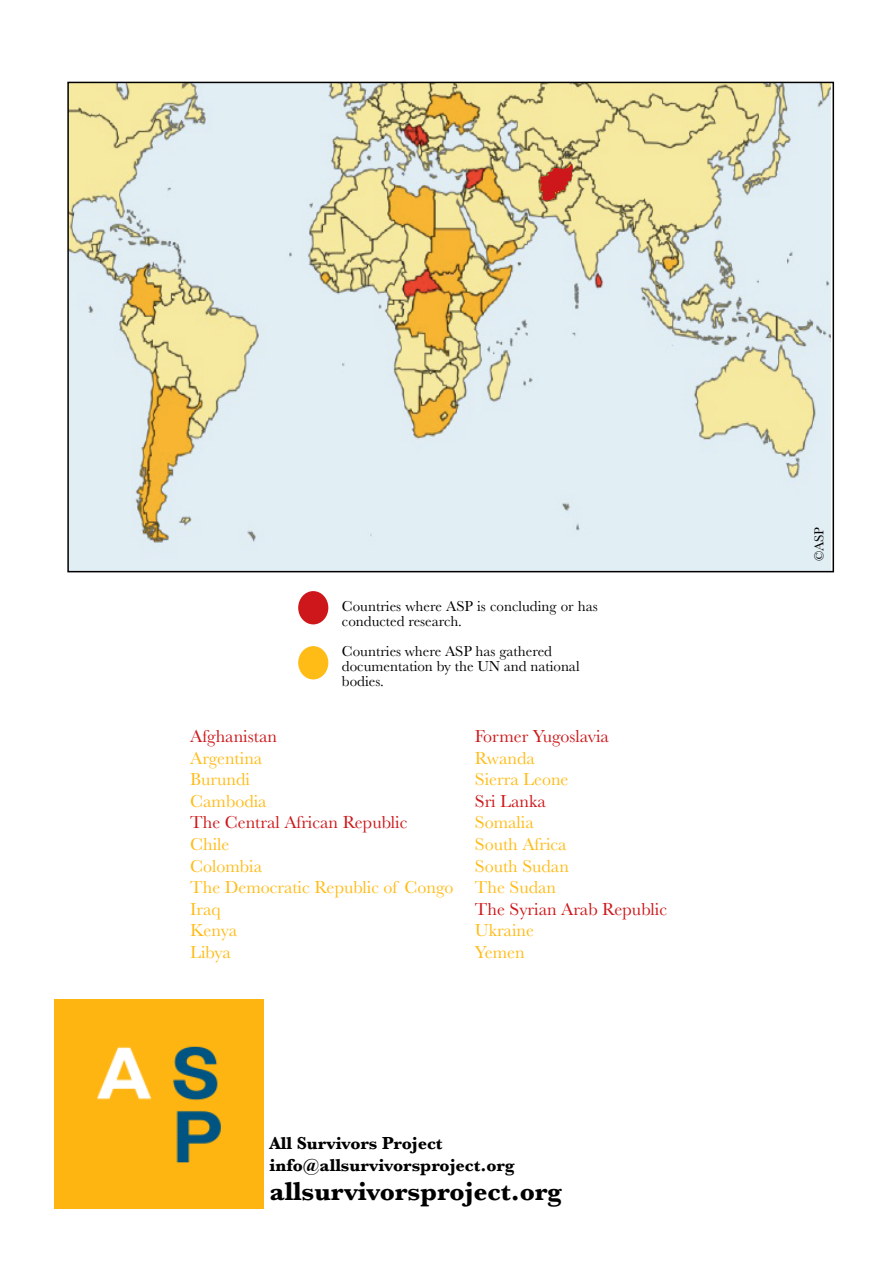
<style>
.page{position:relative;width:893px;height:1263px;background:#fff}
.page>*{position:absolute;margin:0;border:0;box-sizing:border-box;transform-origin:0 0}
.t1{font:700 27px "Baskerville";color:#000}
.t2{font:18px/21.6px "Baskerville";color:#ffbc17}
.t3{font:18px "Baskerville";color:#cd171a}
.t4{font:700 18px/21.6px "Baskerville";color:#000}
.t5{font:15px/15px "Baskerville";color:#000}
.t6{font:13.5px "Baskerville";color:#000}
</style>
<div class="page">
<img style="left:70px;top:85px;width:761px;height:484px">
<div style="left:298px;top:591px;width:30px;height:33px;background:#cd171a;border-radius:50%"></div>
<div style="left:298px;top:646px;width:30px;height:33px;background:#ffbc17;border-radius:50%"></div>
<img style="left:54px;top:999px;width:210px;height:210px">
<svg style="left:539px;top:164px;width:34px;height:38px"></svg>
<p class="t5" style="left:342px;top:599px;width:257px">Countries where ASP is concluding or has conducted research.</p>
<p class="t5" style="left:342px;top:644px;width:239px">Countries where ASP has gathered documentation by the UN and national bodies.</p>
<p class="t3" style="left:190px;top:725px;width:88px">Afghanistan</p>
<p class="t2" style="left:190px;top:747px;width:78px">Argentina<br>Burundi<br>Cambodia</p>
<p class="t3" style="left:190px;top:811px;width:219px">The Central African Republic</p>
<p class="t2" style="left:190px;top:834px;width:265px">Chile<br>Colombia<br>The Democratic Republic of Congo<br>Iraq<br>Kenya<br>Libya</p>
<p class="t3" style="left:475px;top:725px;width:136px">Former Yugoslavia</p>
<p class="t2" style="left:475px;top:747px;width:95px">Rwanda<br>Sierra Leone</p>
<p class="t3" style="left:475px;top:789px;width:72px">Sri Lanka</p>
<p class="t2" style="left:475px;top:812px;width:95px">Somalia<br>South Africa<br>South Sudan<br>The Sudan</p>
<p class="t3" style="left:475px;top:897px;width:194px">The Syrian Arab Republic</p>
<p class="t2" style="left:475px;top:920px;width:61px">Ukraine<br>Yemen</p>
<p class="t4" style="left:269px;top:1132px;width:246px">All Survivors Project info@allsurvivorsproject.org</p>
<h1 class="t1" style="left:269px;top:1172px;width:294px">allsurvivorsproject.org</h1>
<p class="t6" style="left:810px;top:561px;width:36px;rotate:-90deg">©ASP</p>
</div>
